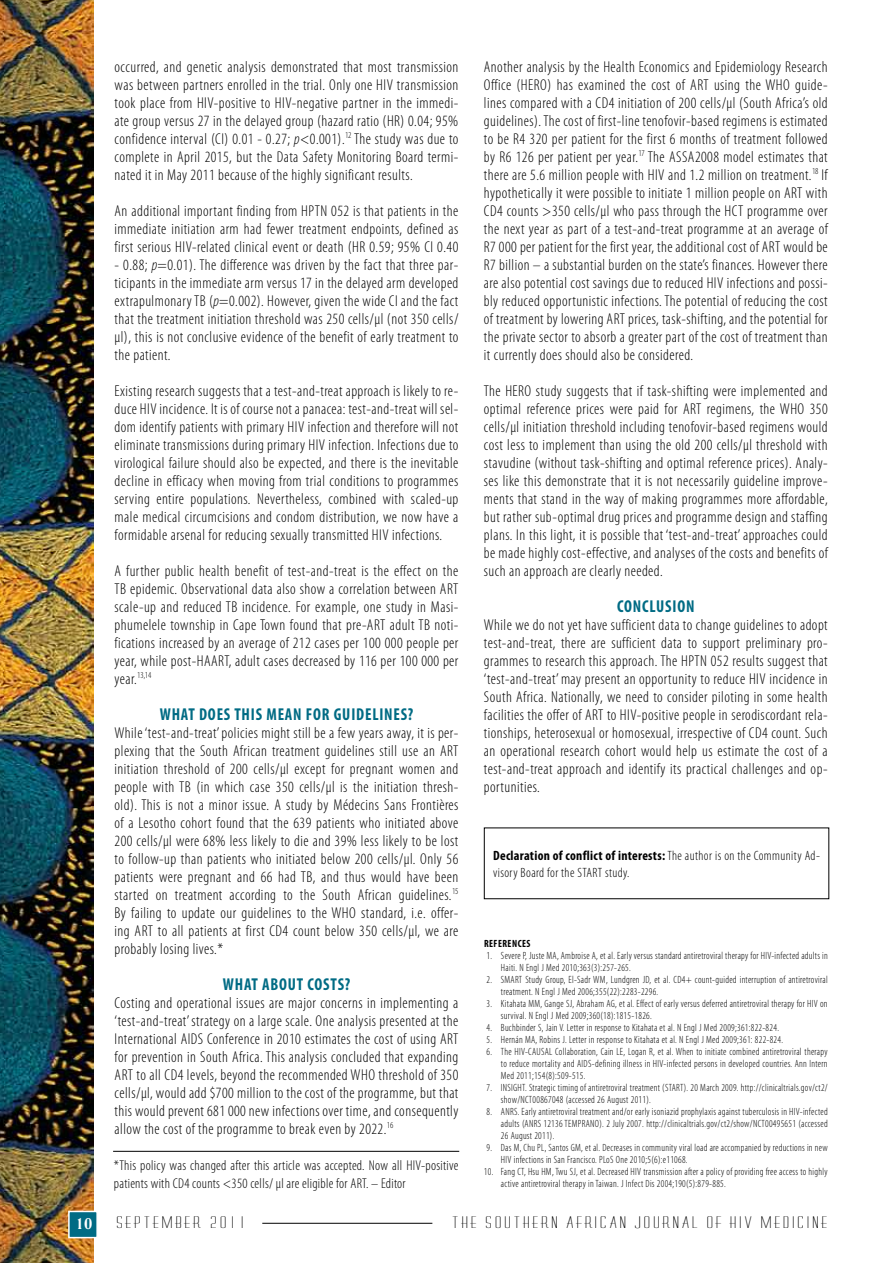
<style>
.page{position:relative;width:893px;height:1263px;background:#fff}
.page>*{position:absolute;margin:0;border:0;box-sizing:border-box;transform-origin:0 0}
.t1{font:700 condensed 17.25px "Myriad Pro";letter-spacing:.05em;color:#006b84;scale:.95 1}
.t2{font:300 condensed 15.75px/18px "Myriad Pro";letter-spacing:.03em;color:#000;text-align:justify}
.t3{font:15px "Sunset";letter-spacing:.075em;color:#000;scale:2 1}
.t4{font:700 15px "Emilia";color:#fff}
.t5{font:300 condensed 14.25px/18px "Myriad Pro";letter-spacing:.02em;color:#000}
.t6{font:300 condensed 13.5px/16.5px "Myriad Pro";letter-spacing:.03em;color:#000}
.t7{font:300 condensed 10.5px/12px "Myriad Pro";letter-spacing:.03em;color:#000;scale:.95 1}
.t8{font:700 condensed 10.5px "Myriad Pro";letter-spacing:.05em;color:#000;scale:.95 1}
.s1{font-style:italic}
.s2{font-weight:700}
</style>
<div class="page">
<img style="left:0;top:0;width:93px;height:1263px">
<div style="left:68px;top:1211px;width:30px;height:27px;background:#006b84;border:2px solid #fff"></div>
<hr style="left:262px;top:1223px;width:170px;height:1px;background:#000">
<hr style="left:113px;top:1151px;width:346px;height:1px;background:#000">
<p class="t2" style="left:115px;top:58px;width:345px">occurred, and genetic analysis demonstrated that most transmission was between partners enrolled in the trial. Only one HIV transmission took place from HIV-positive to HIV-negative partner in the immedi&shy;ate group versus 27 in the delayed group (hazard ratio (HR) 0.04; 95% confidence interval (CI) 0.01 - 0.27; <span class="s1">p</span>&lt;0.001).<sup>12</sup> The study was due to complete in April 2015, but the Data Safety Monitoring Board termi&shy;nated it in May 2011 because of the highly significant results.</p>
<p class="t2" style="left:115px;top:202px;width:345px">An additional important finding from HPTN 052 is that patients in the immediate initiation arm had fewer treatment endpoints, defined as first serious HIV-related clinical event or death (HR 0.59; 95% CI 0.40</p>
<p class="t2" style="left:115px;top:256px;width:345px">- 0.88; <span class="s1">p</span>=0.01). The difference was driven by the fact that three par&shy;ticipants in the immediate arm versus 17 in the delayed arm developed extrapulmonary TB (<span class="s1">p</span>=0.002). However, given the wide CI and the fact that the treatment initiation threshold was 250 cells/µl (not 350 cells/ µl), this is not conclusive evidence of the benefit of early treatment to the patient.</p>
<p class="t2" style="left:115px;top:382px;width:345px">Existing research suggests that a test-and-treat approach is likely to re&shy;duce HIV incidence. It is of course not a panacea: test-and-treat will sel&shy;dom identify patients with primary HIV infection and therefore will not eliminate transmissions during primary HIV infection. Infections due to virological failure should also be expected, and there is the inevitable decline in efficacy when moving from trial conditions to programmes serving entire populations. Nevertheless, combined with scaled-up male medical circumcisions and condom distribution, we now have a formidable arsenal for reducing sexually transmitted HIV infections.</p>
<p class="t2" style="left:115px;top:562px;width:345px">A further public health benefit of test-and-treat is the effect on the TB epidemic. Observational data also show a correlation between ART scale-up and reduced TB incidence. For example, one study in Masi&shy;phumelele township in Cape Town found that pre-ART adult TB noti&shy;fications increased by an average of 212 cases per 100 000 people per year, while post-HAART, adult cases decreased by 116 per 100 000 per year.<sup>13,14</sup></p>
<p class="t1" style="left:160px;top:703px;width:268px">WHAT DOES THIS MEAN FOR GUIDELINES?</p>
<p class="t2" style="left:115px;top:724px;width:345px">While ‘test-and-treat’ policies might still be a few years away, it is per&shy;plexing that the South African treatment guidelines still use an ART initiation threshold of 200 cells/µl except for pregnant women and people with TB (in which case 350 cells/µl is the initiation thresh&shy;old). This is not a minor issue. A study by Médecins Sans Frontières of a Lesotho cohort found that the 639 patients who initiated above 200 cells/µl were 68% less likely to die and 39% less likely to be lost to follow-up than patients who initiated below 200 cells/µl. Only 56 patients were pregnant and 66 had TB, and thus would have been started on treatment according to the South African guidelines.<sup>15<br></sup>By failing to update our guidelines to the WHO standard, i.e. offer&shy;ing ART to all patients at first CD4 count below 350 cells/µl, we are probably losing lives.*</p>
<p class="t1" style="left:223px;top:973px;width:136px">WHAT ABOUT COSTS?</p>
<p class="t2" style="left:115px;top:994px;width:345px">Costing and operational issues are major concerns in implementing a ‘test-and-treat’ strategy on a large scale. One analysis presented at the International AIDS Conference in 2010 estimates the cost of using ART for prevention in South Africa. This analysis concluded that expanding ART to all CD4 levels, beyond the recommended WHO threshold of 350 cells/µl, would add $700 million to the cost of the programme, but that this would prevent 681 000 new infections over time, and consequently allow the cost of the programme to break even by 2022.<sup>16</sup></p>
<p class="t5" style="left:114px;top:1157px;width:346px">*This policy was changed after this article was accepted. Now all HIV-positive patients with CD4 counts &lt;350 cells/ µl are eligible for ART. – Editor</p>
<p class="t2" style="left:484px;top:58px;width:345px">Another analysis by the Health Economics and Epidemiology Research Office (HERO) has examined the cost of ART using the WHO guide&shy;lines compared with a CD4 initiation of 200 cells/µl (South Africa’s old guidelines). The cost of first-line tenofovir-based regimens is estimated to be R4 320 per patient for the first 6 months of treatment followed by R6 126 per patient per year.<sup>17</sup> The ASSA2008 model estimates that there are 5.6 million people with HIV and 1.2 million on treatment.<sup>18</sup> If hypothetically it were possible to initiate 1 million people on ART with CD4 counts &gt;350 cells/µl who pass through the HCT programme over the next year as part of a test-and-treat programme at an average of R7 000 per patient for the first year, the additional cost of ART would be R7 billion – a substantial burden on the state’s finances. However there are also potential cost savings due to reduced HIV infections and possi&shy;bly reduced opportunistic infections. The potential of reducing the cost of treatment by lowering ART prices, task-shifting, and the potential for the private sector to absorb a greater part of the cost of treatment than it currently does should also be considered.</p>
<p class="t2" style="left:484px;top:382px;width:345px">The HERO study suggests that if task-shifting were implemented and optimal reference prices were paid for ART regimens, the WHO 350 cells/µl initiation threshold including tenofovir-based regimens would cost less to implement than using the old 200 cells/µl threshold with stavudine (without task-shifting and optimal reference prices). Analy&shy;ses like this demonstrate that it is not necessarily guideline improve&shy;ments that stand in the way of making programmes more affordable, but rather sub-optimal drug prices and programme design and staffing plans. In this light, it is possible that ‘test-and-treat’ approaches could be made highly cost-effective, and analyses of the costs and benefits of such an approach are clearly needed.</p>
<p class="t1" style="left:617px;top:595px;width:83px">CONCLUSION</p>
<p class="t2" style="left:484px;top:616px;width:345px">While we do not yet have sufficient data to change guidelines to adopt test-and-treat, there are sufficient data to support preliminary pro&shy;grammes to research this approach. The HPTN 052 results suggest that ‘test-and-treat’ may present an opportunity to reduce HIV incidence in South Africa. Nationally, we need to consider piloting in some health facilities the offer of ART to HIV-positive people in serodiscordant rela&shy;tionships, heterosexual or homosexual, irrespective of CD4 count. Such an operational research cohort would help us estimate the cost of a test-and-treat approach and identify its practical challenges and op&shy;portunities.</p>
<p class="t6" style="left:493px;top:848px;width:328px"><span class="s2">Declaration of conflict of interests:</span> The author is on the Community Ad&shy;visory Board for the START study.</p>
<p class="t8" style="left:484px;top:936px;width:50px">REFERENCES</p>
<p class="t7" style="left:501px;top:949px;width:345px;text-indent:-14px">1. Severe P, Juste MA, Ambroise A, et al. Early versus standard antiretroviral therapy for HIV-infected adults in<br>Haiti. N Engl J Med 2010;363(3):257-265.</p>
<p class="t7" style="left:501px;top:973px;width:346px;text-indent:-14px">2. SMART Study Group, El-Sadr WM, Lundgren JD, et al. CD4+ count-guided interruption of antiretroviral treatment. N Engl J Med 2006;355(22):2283-2296.</p>
<p class="t7" style="left:501px;top:997px;width:345px;text-indent:-14px">3. Kitahata MM, Gange SJ, Abraham AG, et al. Effect of early versus deferred antiretroviral therapy for HIV on survival. N Engl J Med 2009;360(18):1815-1826.</p>
<p class="t7" style="left:486px;top:1021px;width:309px">4. Buchbinder S, Jain V. Letter in response to Kitahata et al. N Engl J Med 2009;361:822-824.</p>
<p class="t7" style="left:486px;top:1033px;width:314px">5. Hernán MA, Robins J. Letter in response to Kitahata et al. N Engl J Med 2009;361: 822-824.</p>
<p class="t7" style="left:501px;top:1045px;width:345px;text-align:justify;text-indent:-14px">6. The HIV-CAUSAL Collaboration, Cain LE, Logan R, et al. When to initiate combined antiretroviral therapy to reduce mortality and AIDS-defining illness in HIV-infected persons in developed countries. Ann Intern Med 2011;154(8):509-515.</p>
<p class="t7" style="left:501px;top:1081px;width:345px;text-indent:-14px">7. INSIGHT. Strategic timing of antiretroviral treatment (START). 20 March 2009. http://clinicaltrials.gov/ct2/ show/NCT00867048 (accessed 26 August 2011).</p>
<p class="t7" style="left:501px;top:1105px;width:345px;text-align:justify;text-indent:-14px">8. ANRS. Early antiretroviral treatment and/or early isoniazid prophylaxis against tuberculosis in HIV-infected adults (ANRS 12136 TEMPRANO). 2 July 2007. http://clinicaltrials.gov/ct2/show/NCT00495651 (accessed 26 August 2011).</p>
<p class="t7" style="left:501px;top:1141px;width:345px;text-indent:-14px">9. Das M, Chu PL, Santos GM, et al. Decreases in community viral load are accompanied by reductions in new<br>HIV infections in San Francisco. PLoS One 2010;5(6):e11068.</p>
<p class="t7" style="left:501px;top:1165px;width:345px;text-indent:-17px">10. Fang CT, Hsu HM, Twu SJ, et al. Decreased HIV transmission after a policy of providing free access to highly active antiretroviral therapy in Taiwan. J Infect Dis 2004;190(5):879-885.</p>
<p class="t4" style="left:75px;top:1213px;width:18px">10</p>
<p class="t3" style="left:116px;top:1214px;width:66px">SEPTEMBER 2011</p>
<p class="t3" style="left:452px;top:1214px;width:189px">THE SOUTHERN AFRICAN JOURNAL OF HIV MEDICINE</p>
</div>
